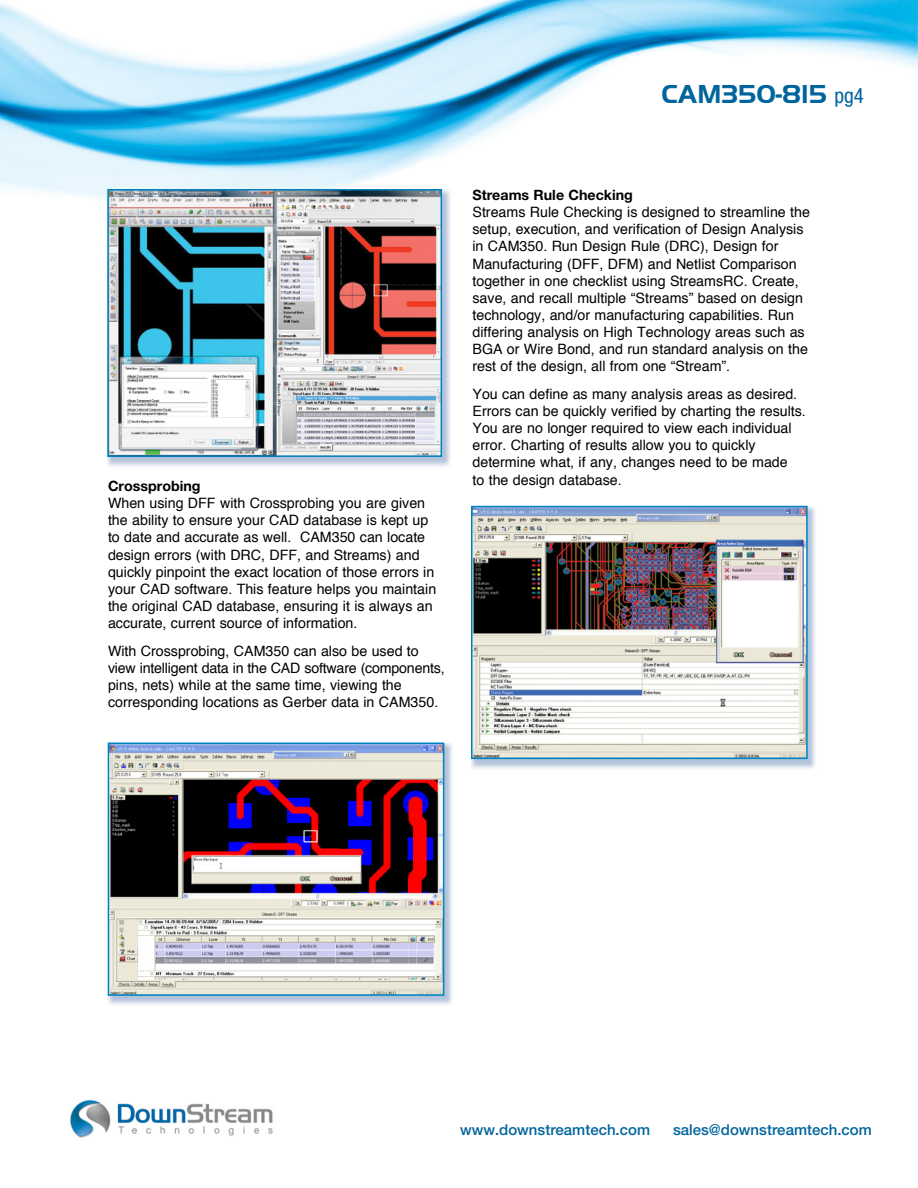
<style>
.page{position:relative;width:918px;height:1188px;background:#fff}
.page>*{position:absolute;margin:0;border:0;box-sizing:border-box;transform-origin:0 0}
.t1{font:700 27px "Handel Got D";color:#00649d}
.t2{font:500 15px "Helvetica Neue";color:#00649d}
.t3{font:14.25px/17.1px "Helvetica";color:#000}
.t4{font:700 14.25px "Helvetica Neue";color:#000}
.s1{font-family:"Helvetica Neue";font-weight:400;font-stretch:condensed;font-size:21px}
</style>
<div class="page">
<img style="left:0;top:0;width:918px;height:199px">
<img style="left:70px;top:1099px;width:203px;height:39px">
<img style="left:471px;top:507px;width:344px;height:262px">
<img style="left:474px;top:509px;width:331px;height:247px">
<div style="left:471px;top:506px;width:337px;height:253px;border:2px solid #0082c0"></div>
<img style="left:107px;top:190px;width:347px;height:277px">
<img style="left:110px;top:192px;width:329px;height:262px">
<div style="left:107px;top:189px;width:335px;height:268px;border:2px solid #0082c0"></div>
<img style="left:108px;top:743px;width:344px;height:262px">
<img style="left:111px;top:745px;width:330px;height:248px">
<div style="left:108px;top:742px;width:336px;height:254px;border:2px solid #0082c0"></div>
<h1 class="t1" style="left:661px;top:78px;width:204px">CAM350-815 <span class="s1">pg4</span></h1>
<p class="t4" style="left:108px;top:477px;width:94px">Crossprobing</p>
<p class="t3" style="left:108px;top:495px;width:330px">When using DFF with Crossprobing you are given the ability to ensure your CAD database is kept up to date and accurate as well. CAM350 can locate design errors (with DRC, DFF, and Streams) and quickly pinpoint the exact location of those errors in your CAD software. This feature helps you maintain the original CAD database, ensuring it is always an accurate, current source of information.</p>
<p class="t3" style="left:108px;top:643px;width:338px">With Crossprobing, CAM350 can also be used to view intelligent data in the CAD software (components, pins, nets) while at the same time, viewing the corresponding locations as Gerber data in CAM350.</p>
<p class="t4" style="left:473px;top:186px;width:162px">Streams Rule Checking</p>
<p class="t3" style="left:473px;top:204px;width:339px">Streams Rule Checking is designed to streamline the setup, execution, and verification of Design Analysis in CAM350. Run Design Rule (DRC), Design for Manufacturing (DFF, DFM) and Netlist Comparison together in one checklist using StreamsRC. Create, save, and recall multiple “Streams” based on design technology, and/or manufacturing capabilities. Run differing analysis on High Technology areas such as BGA or Wire Bond, and run standard analysis on the rest of the design, all from one “Stream”.</p>
<p class="t3" style="left:473px;top:386px;width:335px">You can define as many analysis areas as desired.<br>Errors can be quickly verified by charting the results.<br>You are no longer required to view each individual error. Charting of results allow you to quickly determine what, if any, changes need to be made<br>to the design database.</p>
<p class="t2" style="left:460px;top:1120px;width:192px">www.downstreamtech.com</p>
<p class="t2" style="left:673px;top:1120px;width:200px">sales@downstreamtech.com</p>
</div>
